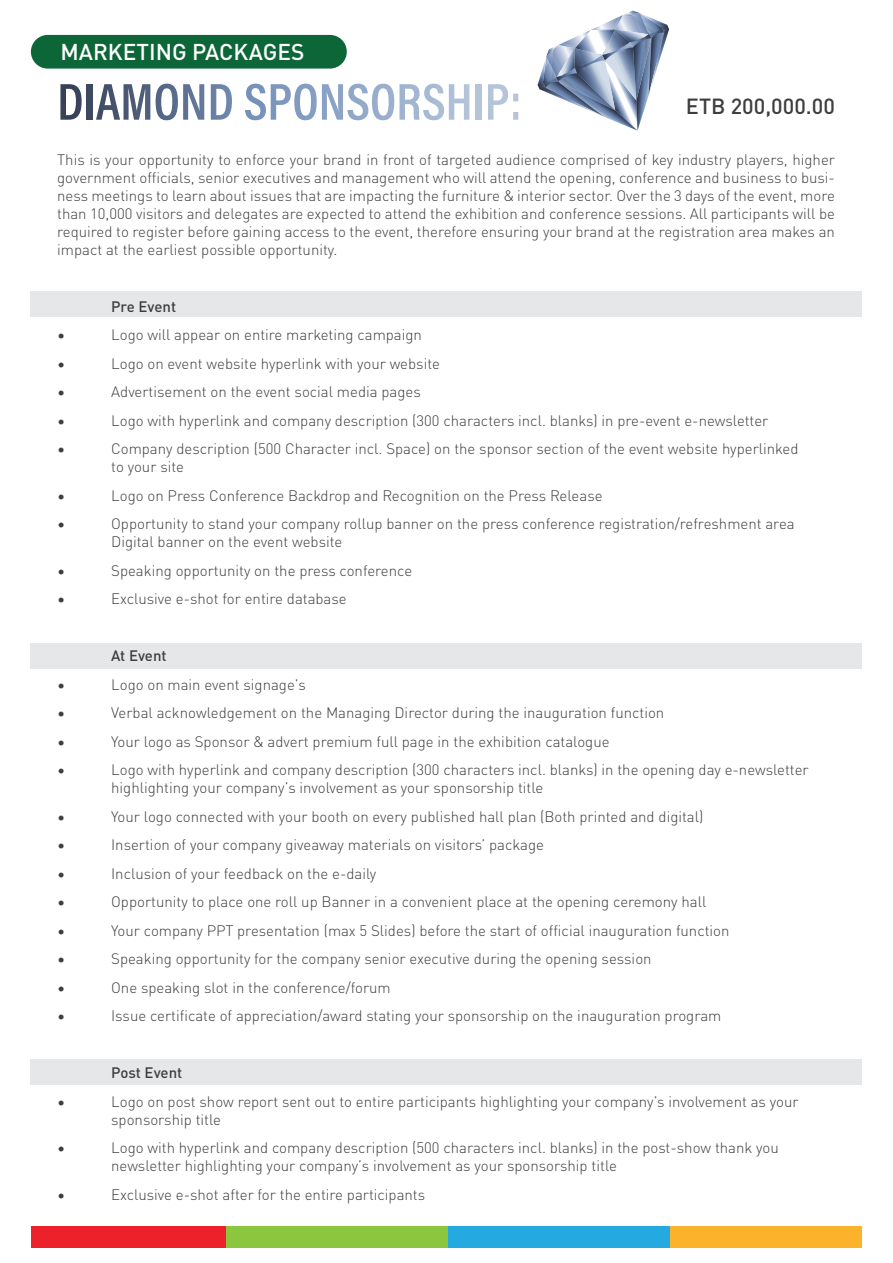
<style>
.page{position:relative;width:893px;height:1263px;background:#fff}
.page>*{position:absolute;margin:0;border:0;box-sizing:border-box;transform-origin:0 0}
.t1{font:500 22.65px "DIN Pro";color:#fff}
.t2{font:500 21.6px "DIN Pro";color:#3e3e3f}
.t3{font:300 15px/18px "DIN Pro";color:#3e3e3f}
.t4{font:500 15px "DIN Pro";color:#3e3e3f}
</style>
<div class="page">
<div style="left:31px;top:35px;width:316px;height:34px;background:#0c6638;border-radius:17px"></div>
<div style="left:31px;top:292px;width:831px;height:25px;background:#e6e7e9"></div>
<div style="left:31px;top:643px;width:831px;height:25px;background:#e6e7e9"></div>
<div style="left:31px;top:1059px;width:831px;height:25px;background:#e6e7e9"></div>
<div style="left:31px;top:1226px;width:196px;height:21px;background:#ec2129"></div>
<div style="left:227px;top:1226px;width:222px;height:21px;background:#8bc63e"></div>
<div style="left:449px;top:1226px;width:222px;height:21px;background:#24aae1"></div>
<div style="left:671px;top:1226px;width:191px;height:21px;background:#fcb32b"></div>
<svg style="left:60px;top:84px;width:22px;height:36px"></svg>
<div style="left:87px;top:84px;width:5px;height:36px;background:#3e4960"></div>
<svg style="left:96px;top:84px;width:54px;height:36px"></svg>
<svg style="left:156px;top:84px;width:48px;height:36px"></svg>
<svg style="left:211px;top:84px;width:21px;height:36px"></svg>
<svg style="left:245px;top:84px;width:224px;height:36px"></svg>
<div style="left:476px;top:84px;width:5px;height:36px;background:#b4c5da"></div>
<svg style="left:488px;top:84px;width:30px;height:36px"></svg>
<svg style="left:538px;top:11px;width:131px;height:120px"></svg>
<h1 class="t1" style="left:60px;top:35px;width:245px">MARKETING PACKAGES</h1>
<h2 class="t2" style="left:686px;top:90px;width:151px">ETB 200,000.00</h2>
<p class="t3" style="left:57px;top:149px;width:779px;text-align:justify">This is your opportunity to enforce your brand in front of targeted audience comprised of key industry players, higher government officials, senior executives and management who will attend the opening, conference and business to busi&shy;ness meetings to learn about issues that are impacting the furniture &amp; interior sector. Over the 3 days of the event, more than 10,000 visitors and delegates are expected to attend the exhibition and conference sessions. All participants will be required to register before gaining access to the event, therefore ensuring your brand at the registration area makes an impact at the earliest possible opportunity.</p>
<p class="t4" style="left:111px;top:295px;width:66px">Pre Event</p>
<p class="t3" style="left:57px;top:325px;width:10px">•</p>
<p class="t3" style="left:111px;top:325px;width:312px">Logo will appear on entire marketing campaign</p>
<p class="t3" style="left:57px;top:353px;width:10px">•</p>
<p class="t3" style="left:111px;top:353px;width:330px">Logo on event website hyperlink with your website</p>
<p class="t3" style="left:57px;top:382px;width:10px">•</p>
<p class="t3" style="left:111px;top:382px;width:311px">Advertisement on the event social media pages</p>
<p class="t3" style="left:57px;top:410px;width:10px">•</p>
<p class="t3" style="left:111px;top:410px;width:659px">Logo with hyperlink and company description (300 characters incl. blanks) in pre-event e-newsletter</p>
<p class="t3" style="left:57px;top:439px;width:10px">•</p>
<p class="t3" style="left:111px;top:439px;width:689px">Company description (500 Character incl. Space) on the sponsor section of the event website hyperlinked to your site</p>
<p class="t3" style="left:57px;top:485px;width:10px">•</p>
<p class="t3" style="left:111px;top:485px;width:493px">Logo on Press Conference Backdrop and Recognition on the Press Release</p>
<p class="t3" style="left:57px;top:514px;width:10px">•</p>
<p class="t3" style="left:111px;top:514px;width:685px">Opportunity to stand your company rollup banner on the press conference registration/refreshment area<br>Digital banner on the event website</p>
<p class="t3" style="left:57px;top:560px;width:10px">•</p>
<p class="t3" style="left:111px;top:560px;width:302px">Speaking opportunity on the press conference</p>
<p class="t3" style="left:57px;top:589px;width:10px">•</p>
<p class="t3" style="left:111px;top:589px;width:237px">Exclusive e-shot for entire database</p>
<p class="t4" style="left:111px;top:644px;width:57px">At Event</p>
<p class="t3" style="left:57px;top:674px;width:10px">•</p>
<p class="t3" style="left:111px;top:674px;width:196px">Logo on main event signage’s</p>
<p class="t3" style="left:57px;top:703px;width:10px">•</p>
<p class="t3" style="left:111px;top:703px;width:555px">Verbal acknowledgement on the Managing Director during the inauguration function</p>
<p class="t3" style="left:57px;top:731px;width:10px">•</p>
<p class="t3" style="left:111px;top:731px;width:500px">Your logo as Sponsor &amp; advert premium full page in the exhibition catalogue</p>
<p class="t3" style="left:57px;top:760px;width:10px">•</p>
<p class="t3" style="left:111px;top:760px;width:699px">Logo with hyperlink and company description (300 characters incl. blanks) in the opening day e-newsletter highlighting your company’s involvement as your sponsorship title</p>
<p class="t3" style="left:57px;top:806px;width:10px">•</p>
<p class="t3" style="left:111px;top:806px;width:594px">Your logo connected with your booth on every published hall plan (Both printed and digital)</p>
<p class="t3" style="left:57px;top:835px;width:10px">•</p>
<p class="t3" style="left:111px;top:835px;width:434px">Insertion of your company giveaway materials on visitors’ package</p>
<p class="t3" style="left:57px;top:863px;width:10px">•</p>
<p class="t3" style="left:111px;top:863px;width:267px">Inclusion of your feedback on the e-daily</p>
<p class="t3" style="left:57px;top:892px;width:10px">•</p>
<p class="t3" style="left:111px;top:892px;width:597px">Opportunity to place one roll up Banner in a convenient place at the opening ceremony hall</p>
<p class="t3" style="left:57px;top:920px;width:10px">•</p>
<p class="t3" style="left:111px;top:920px;width:620px">Your company PPT presentation (max 5 Slides) before the start of official inauguration function</p>
<p class="t3" style="left:57px;top:949px;width:10px">•</p>
<p class="t3" style="left:111px;top:949px;width:542px">Speaking opportunity for the company senior executive during the opening session</p>
<p class="t3" style="left:57px;top:977px;width:10px">•</p>
<p class="t3" style="left:111px;top:977px;width:281px">One speaking slot in the conference/forum</p>
<p class="t3" style="left:57px;top:1006px;width:10px">•</p>
<p class="t3" style="left:111px;top:1006px;width:612px">Issue certificate of appreciation/award stating your sponsorship on the inauguration program</p>
<p class="t4" style="left:111px;top:1061px;width:73px">Post Event</p>
<p class="t3" style="left:57px;top:1091px;width:10px">•</p>
<p class="t3" style="left:111px;top:1091px;width:689px">Logo on post show report sent out to entire participants highlighting your company’s involvement as your sponsorship title</p>
<p class="t3" style="left:57px;top:1138px;width:10px">•</p>
<p class="t3" style="left:111px;top:1138px;width:669px">Logo with hyperlink and company description (500 characters incl. blanks) in the post-show thank you newsletter highlighting your company’s involvement as your sponsorship title</p>
<p class="t3" style="left:57px;top:1184px;width:10px">•</p>
<p class="t3" style="left:111px;top:1184px;width:315px">Exclusive e-shot after for the entire participants</p>
</div>
